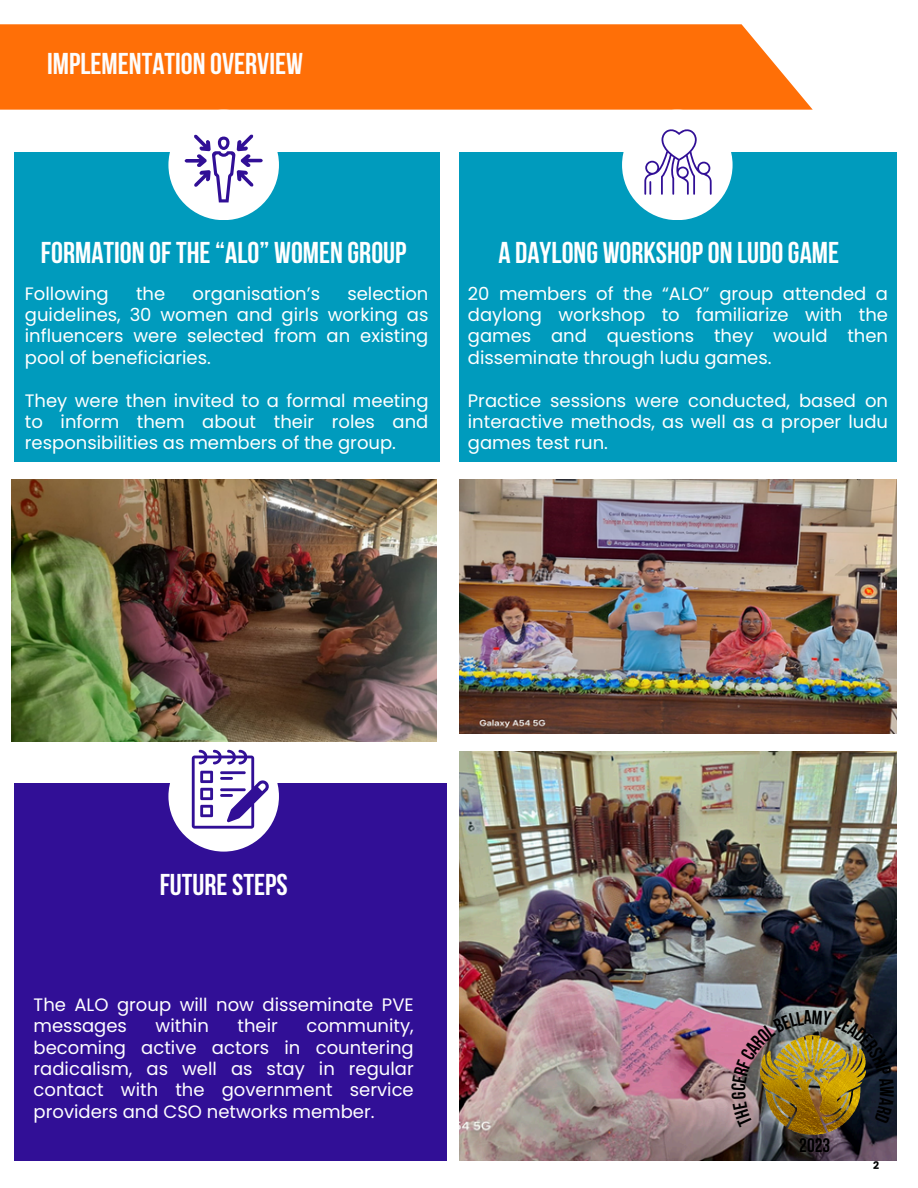
<style>
.page{position:relative;width:918px;height:1188px;background:#fff}
.page>*{position:absolute;margin:0;border:0;box-sizing:border-box;transform-origin:0 0}
.t1{font:700 30px "Bebas Neue";color:#fff}
.t2{font:700 30px "Bebas Neue";color:#fdfdfd}
.t3{font:700 19.5px "Bebas Neue";color:#000}
.t4{font:18px/21.3px "Poppins";color:#fff;text-align:justify}
.t5{font:700 10.5px "Poppins";color:#000}
</style>
<div class="page">
<div style="left:0;top:24px;width:813px;height:86px;background:#ff6f07"></div>
<div style="left:14px;top:152px;width:425px;height:309px;background:#009bbd"></div>
<div style="left:459px;top:152px;width:438px;height:309px;background:#009bbd"></div>
<div style="left:622px;top:110px;width:111px;height:110px;background:#fff;border-radius:50%"></div>
<div style="left:168px;top:110px;width:111px;height:110px;background:#fff;border-radius:50%"></div>
<svg style="left:185px;top:134px;width:77px;height:68px"></svg>
<svg style="left:644px;top:129px;width:68px;height:66px"></svg>
<div style="left:14px;top:783px;width:432px;height:378px;background:#310f96"></div>
<div style="left:168px;top:741px;width:111px;height:111px;background:#fff;border-radius:50%"></div>
<img style="left:459px;top:752px;width:438px;height:409px">
<img style="left:760px;top:1127px;width:105px;height:8px">
<img style="left:11px;top:479px;width:425px;height:262px">
<img style="left:459px;top:479px;width:438px;height:255px">
<svg style="left:192px;top:750px;width:76px;height:79px"></svg>
<img style="left:731px;top:1010px;width:163px;height:117px">
<h1 class="t2" style="left:47px;top:51px;width:257px">IMPLEMENTATION OVERVIEW</h1>
<h1 class="t1" style="left:41px;top:241px;width:367px">FORMATION OFTHE“ALO” WOMEN GROUP</h1>
<p class="t4" style="left:25px;top:283px;width:85px">Following</p>
<p class="t4" style="left:136px;top:283px;width:31px">the</p>
<p class="t4" style="left:193px;top:283px;width:129px">organisation’s</p>
<p class="t4" style="left:25px;top:283px;width:405px;text-indent:323px">selection guidelines, 30 women and girls working as influencers were selected from an existing pool of beneficiaries.</p>
<p class="t4" style="left:25px;top:390px;width:405px">They were then invited to a formal meeting to inform them about their roles and responsibilities as members of the group.</p>
<h1 class="t1" style="left:498px;top:241px;width:342px">A DAYLONG WORKSHOPON LUDOGAME</h1>
<p class="t4" style="left:468px;top:283px;width:422px">20 members of the “ALO” group attended a daylong workshop to familiarize with the games and questions they would then disseminate through ludu games.</p>
<p class="t4" style="left:468px;top:390px;width:422px">Practice sessions were conducted, based on interactive methods, as well as a proper ludu games test run.</p>
<h1 class="t1" style="left:160px;top:872px;width:130px">FUTURESTEPS</h1>
<p class="t4" style="left:34px;top:994px;width:382px">The ALO group will now disseminate PVE messages</p>
<p class="t4" style="left:34px;top:1015px;width:382px;text-indent:273px">community, becoming active actors in countering radicalism, as well as stay in regular contact with the government service providers and CSO networks member.</p>
<p class="t4" style="left:156px;top:1015px;width:55px">within</p>
<p class="t4" style="left:238px;top:1015px;width:42px">their</p>
<p class="t3" style="left:799px;top:1138px;width:32px">2023</p>
<p class="t3" style="left:895px;top:1086px;width:13px;rotate:90deg">W</p>
<p class="t5" style="left:873px;top:1158px;width:7px">2</p>
</div>
